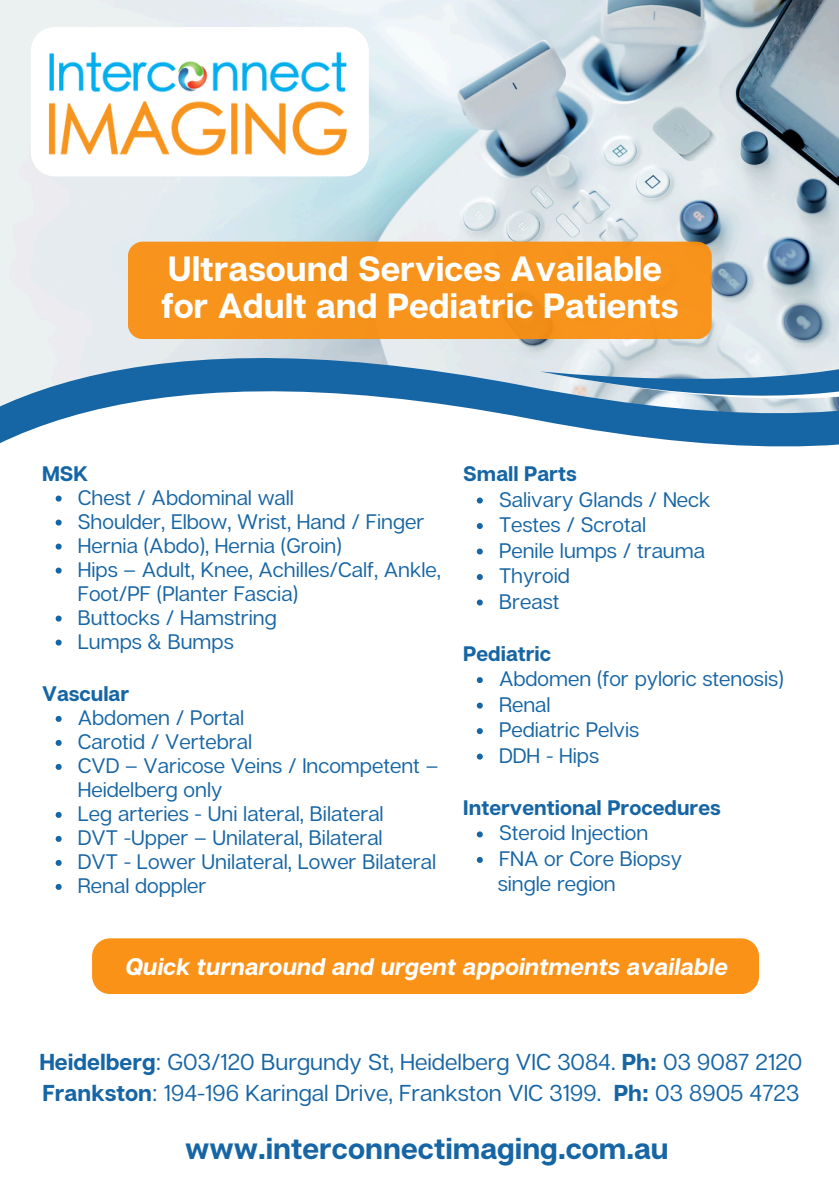
<style>
.page{position:relative;width:839px;height:1191px;background:#fff}
.page>*{position:absolute;margin:0;border:0;box-sizing:border-box;transform-origin:0 0}
.t1{font:700 35px/37.6px "Articulat CF";color:#fff}
.t2{font:700 29.8px "Articulat CF";color:#1665a4}
.t3{font:italic 700 24px "Articulat CF";color:#fff}
.t4{font:23px/31.6px "Articulat CF";color:#1665a4}
.t5{font:21px/24px "Articulat CF";color:#1665a4}
.t6{font:700 21px "Articulat CF";color:#1665a4}
.s1{font-weight:700}
</style>
<div class="page">
<img style="left:0;top:0;width:838px;height:304px">
<svg style="left:31px;top:27px;width:338px;height:149px"></svg>
<img style="left:27px;top:39px;width:338px;height:125px">
<svg style="left:0;top:337px;width:838px;height:379px"></svg>
<svg style="left:539px;top:307px;width:299px;height:131px;background:#8cb0cb"></svg>
<div style="left:128px;top:242px;width:583px;height:97px;background:#f8941c"></div>
<svg style="left:477px;top:498px;width:6px;height:6px"></svg>
<svg style="left:477px;top:523px;width:6px;height:6px"></svg>
<svg style="left:477px;top:549px;width:6px;height:6px"></svg>
<svg style="left:477px;top:574px;width:6px;height:6px"></svg>
<svg style="left:477px;top:600px;width:6px;height:6px"></svg>
<div style="left:92px;top:938px;width:667px;height:56px;background:#fa9217;border-radius:18px"></div>
<svg style="left:56px;top:496px;width:6px;height:6px"></svg>
<svg style="left:56px;top:520px;width:6px;height:6px"></svg>
<svg style="left:56px;top:544px;width:6px;height:6px"></svg>
<svg style="left:56px;top:568px;width:6px;height:6px"></svg>
<svg style="left:56px;top:616px;width:6px;height:6px"></svg>
<svg style="left:56px;top:640px;width:6px;height:6px"></svg>
<svg style="left:56px;top:716px;width:6px;height:6px"></svg>
<svg style="left:56px;top:740px;width:6px;height:6px"></svg>
<svg style="left:56px;top:764px;width:6px;height:6px"></svg>
<svg style="left:56px;top:812px;width:6px;height:6px"></svg>
<svg style="left:56px;top:836px;width:6px;height:6px"></svg>
<svg style="left:56px;top:860px;width:6px;height:6px"></svg>
<svg style="left:56px;top:884px;width:6px;height:6px"></svg>
<svg style="left:477px;top:677px;width:6px;height:6px"></svg>
<svg style="left:477px;top:703px;width:6px;height:6px"></svg>
<svg style="left:477px;top:728px;width:6px;height:6px"></svg>
<svg style="left:477px;top:754px;width:6px;height:6px"></svg>
<svg style="left:477px;top:831px;width:6px;height:6px"></svg>
<svg style="left:477px;top:857px;width:6px;height:6px"></svg>
<h1 class="t1" style="left:161px;top:249px;width:519px">Ultrasound Services Available for Adult and Pediatric Patients</h1>
<p class="t6" style="left:42px;top:460px;width:48px">MSK</p>
<p class="t5" style="left:78px;top:485px;width:365px">Chest / Abdominal wall<br>Shoulder, Elbow, Wrist, Hand / Finger<br>Hernia (Abdo), Hernia (Groin)<br>Hips – Adult, Knee, Achilles/Calf, Ankle,<br>Foot/PF (Planter Fascia)<br>Buttocks / Hamstring<br>Lumps &amp; Bumps</p>
<p class="t6" style="left:42px;top:680px;width:89px">Vascular</p>
<p class="t5" style="left:78px;top:705px;width:362px">Abdomen / Portal<br>Carotid / Vertebral<br>CVD – Varicose Veins / Incompetent –<br>Heidelberg only<br>Leg arteries - Uni lateral, Bilateral<br>DVT -Upper – Unilateral, Bilateral<br>DVT - Lower Unilateral, Lower Bilateral<br>Renal doppler</p>
<p class="t6" style="left:463px;top:460px;width:115px">Small Parts</p>
<p class="t5" style="left:499px;top:486px;width:213px;line-height:25.6px">Salivary Glands / Neck<br>Testes / Scrotal<br>Penile lumps / trauma<br>Thyroid<br>Breast</p>
<p class="t6" style="left:463px;top:640px;width:89px">Pediatric</p>
<p class="t5" style="left:499px;top:665px;width:286px;line-height:25.6px">Abdomen (for pyloric stenosis)<br>Renal<br>Pediatric Pelvis<br>DDH - Hips</p>
<p class="t6" style="left:463px;top:794px;width:259px">Interventional Procedures</p>
<p class="t5" style="left:497px;top:820px;width:186px;line-height:25.6px">Steroid Injection<br>FNA or Core Biopsy single region</p>
<p class="t3" style="left:126px;top:952px;width:604px">Quick turnaround and urgent appointments available</p>
<p class="t4" style="left:39px;top:1045px;width:764px"><span class="s1">Heidelberg</span>: G03/120 Burgundy St, Heidelberg VIC 3084. <span class="s1">Ph:</span> 03 9087 2120<br><span class="s1">Frankston</span>: 194-196 Karingal Drive, Frankston VIC 3199. <span class="s1">Ph:</span> 03 8905 4723</p>
<h2 class="t2" style="left:185px;top:1130px;width:485px">www.interconnectimaging.com.au</h2>
</div>
